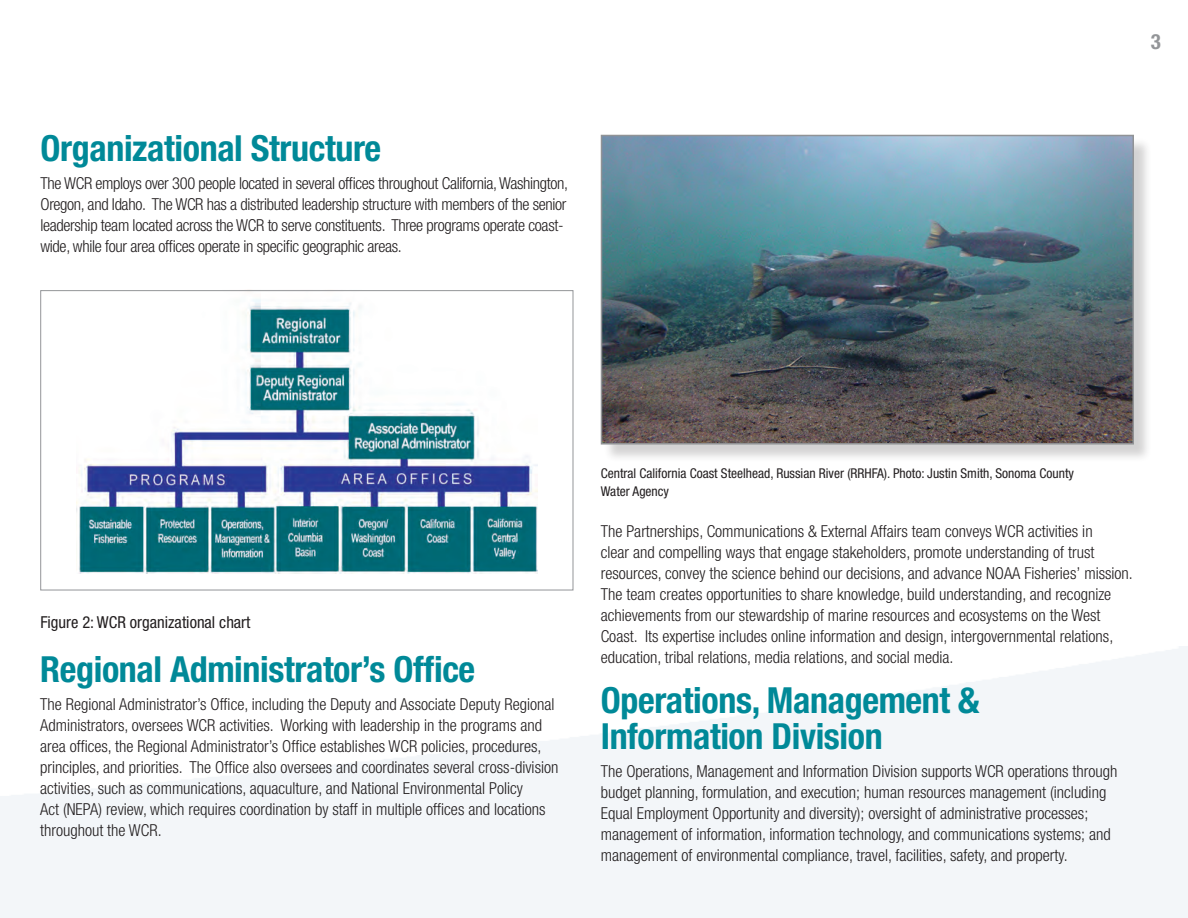
<style>
.page{position:relative;width:1188px;height:918px;background:#fff}
.page>*{position:absolute;margin:0;border:0;box-sizing:border-box;transform-origin:0 0}
.t1{font:700 condensed 36px/36px "Helvetica Neue LT Std";letter-spacing:-.01em;color:#008998}
.t2{font:700 condensed 21px "Helvetica Neue LT Std";color:#939598}
.t3{font:300 condensed 16.5px/21px "Helvetica Neue LT Std";color:#231f20}
.t4{font:300 condensed 16.5px/21px "Helvetica Neue LT Std";letter-spacing:-.02em;color:#231f20}
.t5{font:condensed 16.5px "Helvetica Neue LT Std";color:#231f20}
.compressed_bullets{font:condensed 13.5px/18px "Helvetica Neue LT Std";color:#231f20}
</style>
<div class="page">
<img style="left:77px;top:289px;width:460px;height:284px">
<div style="left:40px;top:290px;width:533px;height:300px;border:1px solid #939598"></div>
<div style="left:603px;top:137px;width:550px;height:326px;background:#231f20;opacity:.2"></div>
<img style="left:604px;top:138px;width:527px;height:304px">
<div style="left:601px;top:135px;width:533px;height:310px;border:2px solid #919396"></div>
<p class="t1" style="left:40px;top:130px;width:342px">Organizational Structure</p>
<p class="t4" style="left:40px;top:172px;width:529px">The WCR employs over 300 people located in several offices throughout California, Washington, Oregon, and Idaho. The WCR has a distributed leadership structure with members of the senior leadership team located across the WCR to serve constituents. Three programs operate coast&shy;wide, while four area offices operate in specific geographic areas.</p>
<p class="t2" style="left:1151px;top:29px;width:12px">3</p>
<p class="compressed_bullets" style="left:601px;top:465px;width:475px">Central California Coast Steelhead, Russian River (RRHFA). Photo: Justin Smith, Sonoma County<br>Water Agency</p>
<p class="t3" style="left:601px;top:520px;width:534px">The Partnerships, Communications &amp; External Affairs team conveys WCR activities in<br>clear and compelling ways that engage stakeholders, promote understanding of trust resources, convey the science behind our decisions, and advance NOAA Fisheries’ mission.<br>The team creates opportunities to share knowledge, build understanding, and recognize achievements from our stewardship of marine resources and ecosystems on the West Coast. Its expertise includes online information and design, intergovernmental relations, education, tribal relations, media relations, and social media.</p>
<p class="t5" style="left:40px;top:612px;width:211px">Figure 2: WCR organizational chart</p>
<p class="t1" style="left:40px;top:651px;width:437px">Regional Administrator’s Office</p>
<p class="t3" style="left:40px;top:694px;width:520px">The Regional Administrator’s Office, including the Deputy and Associate Deputy Regional Administrators, oversees WCR activities. Working with leadership in the programs and area offices, the Regional Administrator’s Office establishes WCR policies, procedures, principles, and priorities. The Office also oversees and coordinates several cross-division activities, such as communications, aquaculture, and National Environmental Policy<br>Act (NEPA) review, which requires coordination by staff in multiple offices and locations throughout the WCR.</p>
<p class="t1" style="left:601px;top:682px;width:380px">Operations, Management &amp;<br>Information Division</p>
<p class="t3" style="left:601px;top:761px;width:518px">The Operations, Management and Information Division supports WCR operations through budget planning, formulation, and execution; human resources management (including Equal Employment Opportunity and diversity); oversight of administrative processes; management of information, information technology, and communications systems; and management of environmental compliance, travel, facilities, safety, and property.</p>
</div>
